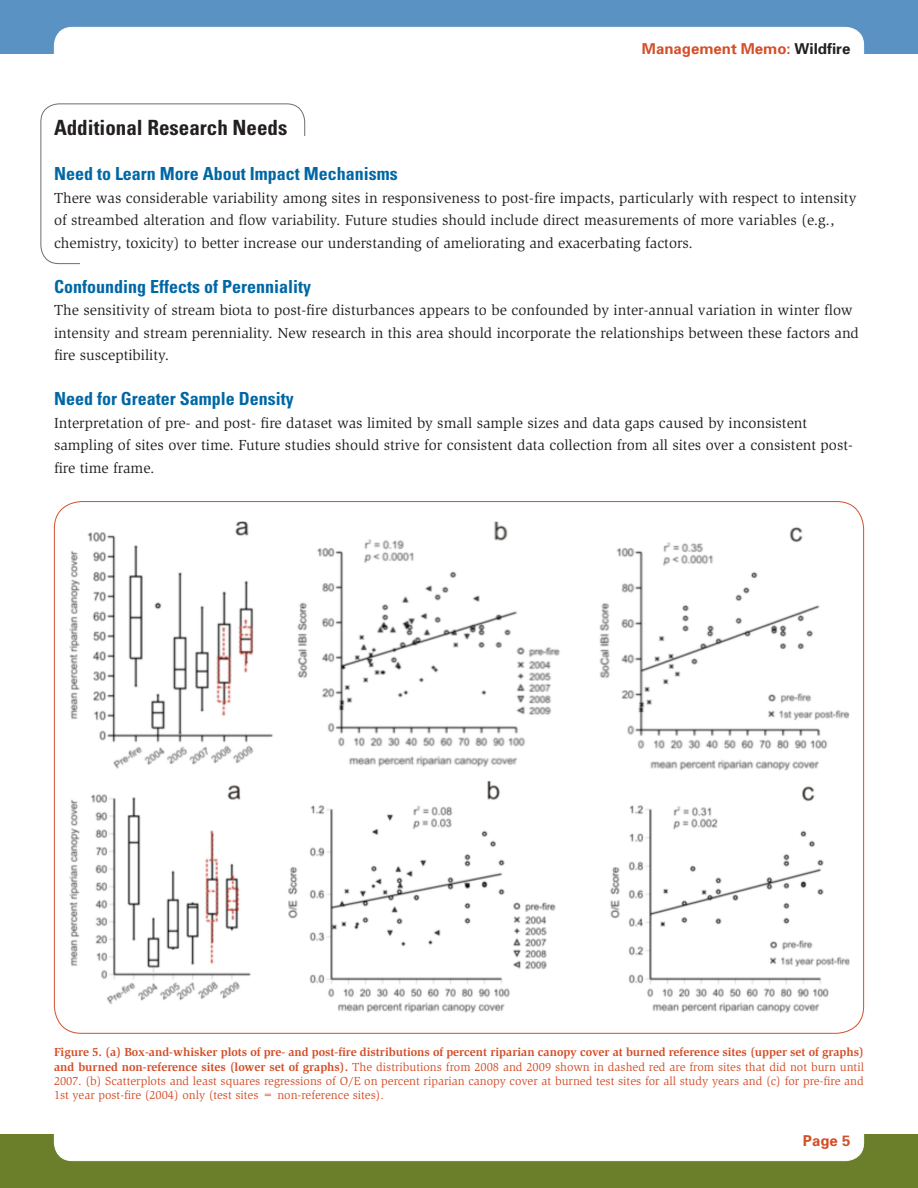
<style>
.page{position:relative;width:918px;height:1188px;background:#fff}
.page>*{position:absolute;margin:0;border:0;box-sizing:border-box;transform-origin:0 0}
.t1{font:700 condensed 21px "Univers";color:#231f20}
.t2{font:700 condensed 18px "Univers";color:#0067a5}
.t3{font:15px/22.5px "Slimbach";color:#231f20}
.t4{font:700 15px "Univers";color:#d34f29}
.t5{font:12px/14.2px "Slimbach";color:#d34f29;text-align:justify}
.s1{color:#231f20}
.s2{font-weight:700}
</style>
<div class="page">
<div style="left:0;top:1134px;width:918px;height:54px;background:#6b7f2a"></div>
<div style="left:54px;top:1074px;width:810px;height:87px;background:#fff;border-radius:18px"></div>
<div style="left:54px;top:1073px;width:810px;height:88px;border:1px solid #fff;border-radius:18px"></div>
<div style="left:0;top:0;width:918px;height:54px;background:#5992c3"></div>
<div style="left:54px;top:27px;width:810px;height:87px;background:#fff;border-radius:18px"></div>
<div style="left:54px;top:27px;width:810px;height:88px;border:1px solid #fff;border-radius:18px"></div>
<img style="left:69px;top:521px;width:781px;height:250px">
<img style="left:69px;top:781px;width:781px;height:232px">
<p class="t4" style="left:642px;top:39px;width:210px">Management Memo: <span class="s1">Wildfire</span></p>
<h2 class="t1" style="left:54px;top:115px;width:235px">Additional Research Needs</h2>
<h3 class="t2" style="left:54px;top:163px;width:345px">Need to Learn More About Impact Mechanisms</h3>
<p class="t3" style="left:54px;top:186px;width:804px">There was considerable variability among sites in responsiveness to post-fire impacts, particularly with respect to intensity of streambed alteration and flow variability. Future studies should include direct measurements of more variables (e.g., chemistry, toxicity) to better increase our understanding of ameliorating and exacerbating factors.</p>
<h3 class="t2" style="left:54px;top:275px;width:259px">Confounding Effects of Perenniality</h3>
<p class="t3" style="left:54px;top:299px;width:806px">The sensitivity of stream biota to post-fire disturbances appears to be confounded by inter-annual variation in winter flow intensity and stream perenniality. New research in this area should incorporate the relationships between these factors and fire susceptibility.</p>
<h3 class="t2" style="left:54px;top:388px;width:241px">Need for Greater Sample Density</h3>
<p class="t3" style="left:54px;top:411px;width:800px">Interpretation of pre- and post- fire dataset was limited by small sample sizes and data gaps caused by inconsistent sampling of sites over time. Future studies should strive for consistent data collection from all sites over a consistent post&shy;fire time frame.</p>
<p class="t5" style="left:54px;top:1045px;width:812px"><span class="s2">Figure 5. (a) Box-and-whisker plots of pre- and post-fire distributions of percent riparian canopy cover at burned reference sites (upper set of graphs) and burned non-reference sites (lower set of graphs).</span> The distributions from 2008 and 2009 shown in dashed red are from sites that did not burn until 2007. (b) Scatterplots and least squares regressions of O/E on percent riparian canopy cover at burned test sites for all study years and (c) for pre-fire and 1st year post-fire (2004) only (test sites = non-reference sites).</p>
<p class="t4" style="left:803px;top:1131px;width:49px">Page 5</p>
</div>
